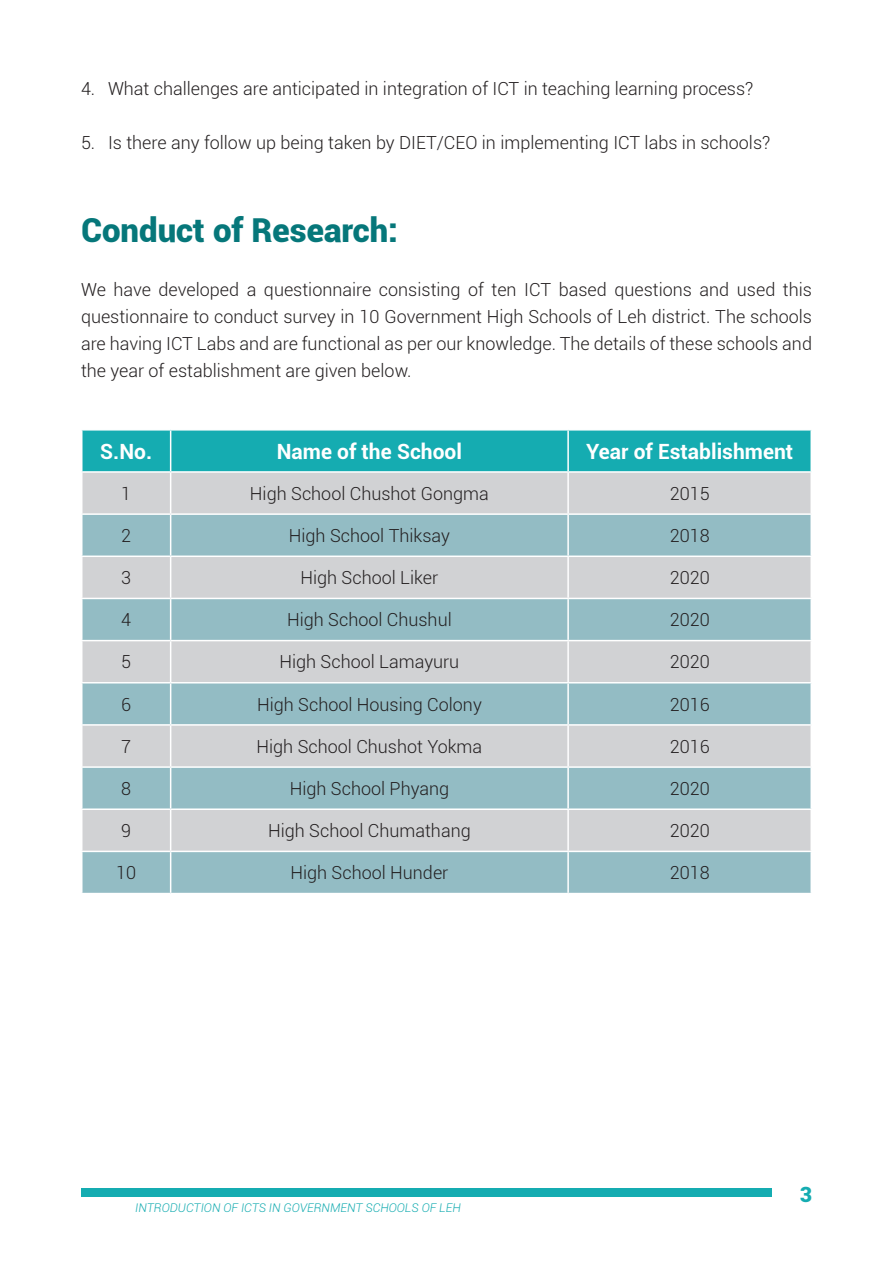
<style>
.page{position:relative;width:893px;height:1263px;background:#fff}
.page>*{position:absolute;margin:0;border:0;box-sizing:border-box;transform-origin:0 0}
.Headline{font:900 33px "Roboto";color:#06777a}
.Bodycopy{font:700 21px "Roboto";color:#fff}
.t1{font:900 21px "Roboto";color:#15acb1}
.Bodycopy-2{font:300 18px/27px "Roboto";color:#231f20;text-align:justify}
.t2{font:italic 300 12px "Roboto";color:#15acb1}
</style>
<div class="page">
<div style="left:81px;top:1188px;width:690px;height:8px;background:#15acb1"></div>
<div style="left:82px;top:431px;width:728px;height:40px;background:#15acb1"></div>
<div style="left:82px;top:473px;width:728px;height:40px;background:#d1d2d4"></div>
<svg style="left:82px;top:515px;width:728px;height:378px;background:#afc6cb"></svg>
<hr style="left:170px;top:431px;width:1px;height:40px;background:#fff">
<hr style="left:567px;top:431px;width:2px;height:40px;background:#fff">
<hr style="left:170px;top:473px;width:1px;height:40px;background:#fff">
<hr style="left:567px;top:473px;width:2px;height:40px;background:#fff">
<hr style="left:170px;top:515px;width:1px;height:40px;background:#fff">
<hr style="left:567px;top:515px;width:2px;height:40px;background:#fff">
<hr style="left:81px;top:555px;width:90px;height:2px;background:#fff">
<hr style="left:171px;top:555px;width:397px;height:2px;background:#fff">
<hr style="left:170px;top:557px;width:1px;height:41px;background:#fff">
<hr style="left:568px;top:555px;width:244px;height:2px;background:#fff">
<hr style="left:567px;top:557px;width:2px;height:41px;background:#fff">
<hr style="left:81px;top:598px;width:90px;height:1px;background:#fff">
<hr style="left:171px;top:598px;width:397px;height:1px;background:#fff">
<hr style="left:170px;top:599px;width:1px;height:41px;background:#fff">
<hr style="left:568px;top:598px;width:244px;height:1px;background:#fff">
<hr style="left:567px;top:599px;width:2px;height:41px;background:#fff">
<hr style="left:81px;top:640px;width:90px;height:1px;background:#fff">
<hr style="left:171px;top:640px;width:397px;height:1px;background:#fff">
<hr style="left:170px;top:641px;width:1px;height:41px;background:#fff">
<hr style="left:568px;top:640px;width:244px;height:1px;background:#fff">
<hr style="left:567px;top:641px;width:2px;height:41px;background:#fff">
<hr style="left:81px;top:682px;width:90px;height:1px;background:#fff">
<hr style="left:171px;top:682px;width:397px;height:1px;background:#fff">
<hr style="left:170px;top:683px;width:1px;height:41px;background:#fff">
<hr style="left:568px;top:682px;width:244px;height:1px;background:#fff">
<hr style="left:567px;top:683px;width:2px;height:41px;background:#fff">
<hr style="left:81px;top:724px;width:90px;height:2px;background:#fff">
<hr style="left:171px;top:724px;width:397px;height:2px;background:#fff">
<hr style="left:170px;top:726px;width:1px;height:40px;background:#fff">
<hr style="left:568px;top:724px;width:244px;height:2px;background:#fff">
<hr style="left:567px;top:726px;width:2px;height:40px;background:#fff">
<hr style="left:81px;top:766px;width:90px;height:2px;background:#fff">
<hr style="left:171px;top:766px;width:397px;height:2px;background:#fff">
<hr style="left:170px;top:768px;width:1px;height:40px;background:#fff">
<hr style="left:568px;top:766px;width:244px;height:2px;background:#fff">
<hr style="left:567px;top:768px;width:2px;height:40px;background:#fff">
<hr style="left:81px;top:808px;width:90px;height:2px;background:#fff">
<hr style="left:171px;top:808px;width:397px;height:2px;background:#fff">
<hr style="left:170px;top:810px;width:1px;height:41px;background:#fff">
<hr style="left:568px;top:808px;width:244px;height:2px;background:#fff">
<hr style="left:567px;top:810px;width:2px;height:41px;background:#fff">
<hr style="left:81px;top:851px;width:90px;height:1px;background:#fff">
<hr style="left:171px;top:851px;width:397px;height:1px;background:#fff">
<hr style="left:170px;top:852px;width:1px;height:41px;background:#fff">
<hr style="left:568px;top:851px;width:244px;height:1px;background:#fff">
<hr style="left:567px;top:852px;width:2px;height:41px;background:#fff">
<p class="Bodycopy-2" style="left:81px;top:74px;width:674px">4. What challenges are anticipated in integration of ICT in teaching learning process?</p>
<p class="Bodycopy-2" style="left:81px;top:128px;width:691px">5. Is there any follow up being taken by DIET/CEO in implementing ICT labs in schools?</p>
<p class="Headline" style="left:81px;top:207px;width:319px">Conduct of Research:</p>
<p class="Bodycopy-2" style="left:81px;top:276px;width:732px">We have developed a questionnaire consisting of ten ICT based questions and used this questionnaire to conduct survey in 10 Government High Schools of Leh district. The schools are having ICT Labs and are functional as per our knowledge. The details of these schools and the year of establishment are given below.</p>
<p class="Bodycopy" style="left:100px;top:436px;width:53px">S.No.</p>
<p class="Bodycopy" style="left:277px;top:436px;width:187px">Name of the School</p>
<p class="Bodycopy" style="left:586px;top:436px;width:209px">Year of Establishment</p>
<p class="Bodycopy-2" style="left:121px;top:479px;width:11px">1</p>
<p class="Bodycopy-2" style="left:250px;top:479px;width:240px">High School Chushot Gongma</p>
<p class="Bodycopy-2" style="left:670px;top:479px;width:41px">2015</p>
<p class="Bodycopy-2" style="left:121px;top:521px;width:11px">2</p>
<p class="Bodycopy-2" style="left:289px;top:521px;width:163px">High School Thiksay</p>
<p class="Bodycopy-2" style="left:670px;top:521px;width:41px">2018</p>
<p class="Bodycopy-2" style="left:121px;top:564px;width:11px">3</p>
<p class="Bodycopy-2" style="left:300px;top:564px;width:139px">High School Liker</p>
<p class="Bodycopy-2" style="left:670px;top:564px;width:41px">2020</p>
<p class="Bodycopy-2" style="left:121px;top:606px;width:11px">4</p>
<p class="Bodycopy-2" style="left:287px;top:606px;width:166px">High School Chushul</p>
<p class="Bodycopy-2" style="left:670px;top:606px;width:41px">2020</p>
<p class="Bodycopy-2" style="left:121px;top:648px;width:11px">5</p>
<p class="Bodycopy-2" style="left:279px;top:648px;width:181px">High School Lamayuru</p>
<p class="Bodycopy-2" style="left:670px;top:648px;width:41px">2020</p>
<p class="Bodycopy-2" style="left:121px;top:690px;width:11px">6</p>
<p class="Bodycopy-2" style="left:257px;top:690px;width:226px">High School Housing Colony</p>
<p class="Bodycopy-2" style="left:670px;top:690px;width:41px">2016</p>
<p class="Bodycopy-2" style="left:121px;top:732px;width:11px">7</p>
<p class="Bodycopy-2" style="left:257px;top:732px;width:227px">High School Chushot Yokma</p>
<p class="Bodycopy-2" style="left:670px;top:732px;width:41px">2016</p>
<p class="Bodycopy-2" style="left:121px;top:774px;width:11px">8</p>
<p class="Bodycopy-2" style="left:290px;top:774px;width:161px">High School Phyang</p>
<p class="Bodycopy-2" style="left:670px;top:774px;width:41px">2020</p>
<p class="Bodycopy-2" style="left:121px;top:816px;width:11px">9</p>
<p class="Bodycopy-2" style="left:268px;top:816px;width:204px">High School Chumathang</p>
<p class="Bodycopy-2" style="left:670px;top:816px;width:41px">2020</p>
<p class="Bodycopy-2" style="left:116px;top:859px;width:21px">10</p>
<p class="Bodycopy-2" style="left:290px;top:859px;width:159px">High School Hunder</p>
<p class="Bodycopy-2" style="left:670px;top:859px;width:41px">2018</p>
<p class="t2" style="left:135px;top:1200px;width:327px">INTRODUCTION OF ICTS IN GOVERNMENT SCHOOLS OF LEH</p>
<p class="t1" style="left:800px;top:1179px;width:14px">3</p>
</div>
